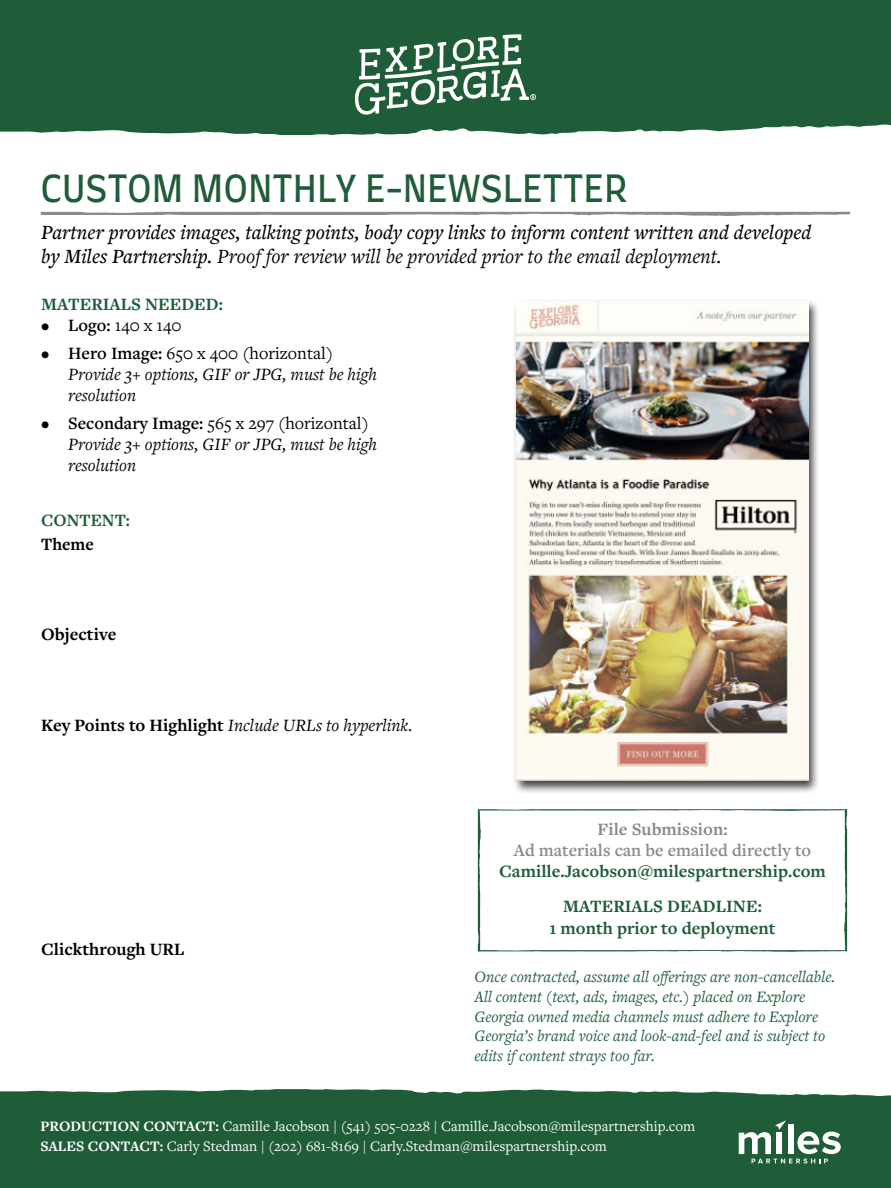
<style>
.page{position:relative;width:891px;height:1188px;background:#fff}
.page>*{position:absolute;margin:0;border:0;box-sizing:border-box;transform-origin:0 0}
.t1{font:36px "Farro";color:#1f5d39}
.t2{font:italic 500 21px/24px "Freight Text Pro";color:#000}
.t3{font:italic 18px/21px "Freight Text Pro";color:#000}
.t4{font:700 18px/35.1px "Freight Text Pro";color:#1f5d39;text-align:center}
.t5{font:600 18px "Freight Text Pro";color:#878a8e}
.t6{font:700 18px "Freight Text Pro";color:#000}
.t7{font:700 18px "Freight Text Pro";color:#878a8e}
.t8{font:18px "Freight Text Pro";color:#000}
.t9{font:italic 16.5px/19.8px "Freight Text Pro";color:#1f5d39}
.t10{font:15px/20px "Freight Text Pro";color:#fff}
.s1{font-weight:400}
.s2{font-weight:600}
.s3{font-weight:600;font-style:normal}
.s4{font-style:normal}
.s5{font-weight:700;font-style:normal}
.s6{font-weight:700}
</style>
<div class="page">
<svg style="left:478px;top:809px;width:369px;height:143px"></svg>
<div style="left:0;top:0;width:891px;height:135px;background:#1f5d39"></div>
<svg style="left:355px;top:34px;width:181px;height:81px"></svg>
<div style="left:0;top:1089px;width:891px;height:99px;background:#1f5d39"></div>
<svg style="left:739px;top:1120px;width:102px;height:44px"></svg>
<div style="left:512px;top:299px;width:308px;height:496px;background:#000;opacity:.75"></div>
<img style="left:517px;top:301px;width:291px;height:480px">
<svg style="left:40px;top:212px;width:810px;height:4px"></svg>
<h1 class="t1" style="left:40px;top:165px;width:589px">CUSTOM MONTHLY E-NEWSLETTER</h1>
<p class="t2" style="left:41px;top:220px;width:772px">Partner provides images, talking points, body copy links to inform content written and developed by Miles Partnership. <span class="s1">Proof for review will be provided prior to the email deployment.</span></p>
<p class="t4" style="left:41px;top:286px;width:183px">MATERIALS NEEDED:</p>
<p class="t8" style="left:41px;top:314px;width:142px"><span class="s2">• Logo:</span> 140 x 140</p>
<p class="t3" style="left:68px;top:342px;width:311px;text-indent:-27px"><span class="s3">• Hero Image:</span> <span class="s4">650 x 400 (horizontal)<br></span>Provide 3+ options, GIF or JPG, must be high resolution</p>
<p class="t3" style="left:68px;top:412px;width:311px;text-indent:-27px"><span class="s3">• Secondary Image:</span> <span class="s4">565 x 297 (horizontal)<br></span>Provide 3+ options, GIF or JPG, must be high resolution</p>
<p class="t4" style="left:41px;top:502px;width:90px">CONTENT:</p>
<p class="t6" style="left:41px;top:532px;width:54px">Theme</p>
<p class="t6" style="left:41px;top:622px;width:77px">Objective</p>
<p class="t3" style="left:41px;top:714px;width:373px"><span class="s5">Key Points to Highlight</span> Include URLs to hyperlink.</p>
<p class="t6" style="left:41px;top:937px;width:145px">Clickthrough URL</p>
<p class="t7" style="left:598px;top:817px;width:131px">File Submission:</p>
<p class="t5" style="left:514px;top:838px;width:299px">Ad materials can be emailed directly to</p>
<p class="t4" style="left:499px;top:853px;width:328px">Camille.Jacobson@milespartnership.com<br>MATERIALS DEADLINE:</p>
<p class="t4" style="left:550px;top:910px;width:227px">1 month prior to deployment</p>
<p class="t9" style="left:475px;top:966px;width:362px">Once contracted, assume all offerings are non-cancellable.<br>All content (text, ads, images, etc.) placed on Explore Georgia owned media channels must adhere to Explore Georgia’s brand voice and look-and-feel and is subject to edits if content strays too far.</p>
<p class="t10" style="left:40px;top:1115px;width:656px"><span class="s6">PRODUCTION CONTACT:</span> Camille Jacobson | (541) 505-0228 | Camille.Jacobson@milespartnership.com<br><span class="s6">SALES CONTACT:</span> Carly Stedman | (202) 681-8169 | Carly.Stedman@milespartnership.com</p>
</div>
